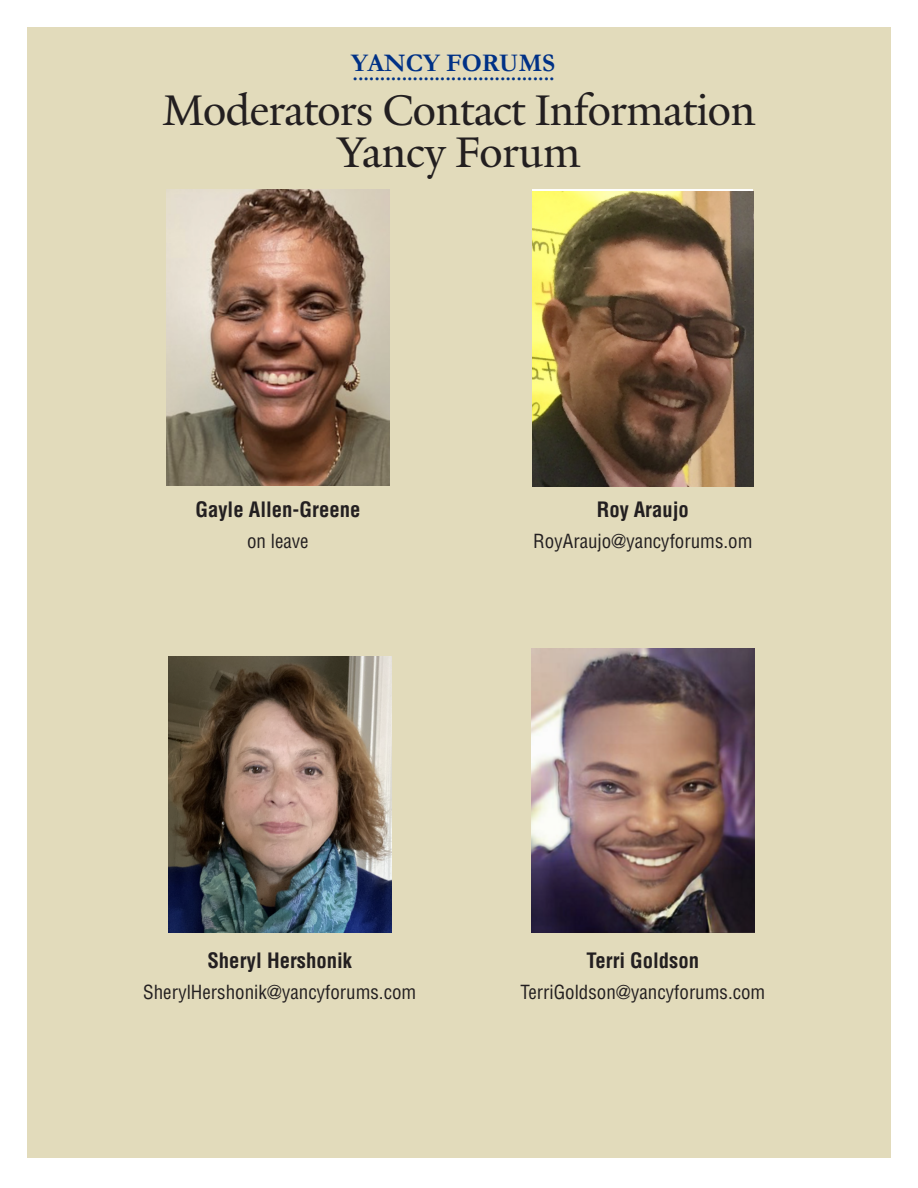
<style>
.page{position:relative;width:918px;height:1188px;background:#fff}
.page>*{position:absolute;margin:0;border:0;box-sizing:border-box;transform-origin:0 0}
.t1{font:46.5px "Yale New";letter-spacing:-.015em;color:#231f20}
.t2{font:700 25.5px "Garamond";color:#003186}
.t3{font:700 21px "Garamond";color:#003186}
.t4{font:700 condensed 20.7px "Helvetica";color:#231f20}
.t5{font:condensed 18.9px "Helvetica";color:#231f20}
</style>
<div class="page">
<div style="left:27px;top:27px;width:864px;height:1131px;background:#e2dbbb"></div>
<img style="left:533px;top:191px;width:220px;height:295px">
<img style="left:167px;top:189px;width:223px;height:297px">
<img style="left:531px;top:649px;width:223px;height:284px">
<img style="left:168px;top:656px;width:223px;height:276px">
<p class="t2" style="left:351px;top:48px;width:205px">YANCY FORUMS</p>
<p class="t3" style="left:353px;top:61px;width:204px">.....................................</p>
<p class="t1" style="left:163px;top:82px;width:594px">Moderators Contact Information</p>
<p class="t1" style="left:337px;top:124px;width:245px">Yancy Forum</p>
<p class="t4" style="left:195px;top:497px;width:167px">Gayle Allen-Greene</p>
<p class="t5" style="left:247px;top:530px;width:63px">on leave</p>
<p class="t4" style="left:597px;top:497px;width:94px">Roy Araujo</p>
<p class="t5" style="left:533px;top:530px;width:221px">RoyAraujo@yancyforums.om</p>
<p class="t4" style="left:207px;top:948px;width:146px">Sheryl Hershonik</p>
<p class="t5" style="left:143px;top:981px;width:275px">SherylHershonik@yancyforums.com</p>
<p class="t4" style="left:587px;top:948px;width:114px">Terri Goldson</p>
<p class="t5" style="left:520px;top:981px;width:247px">TerriGoldson@yancyforums.com</p>
</div>
